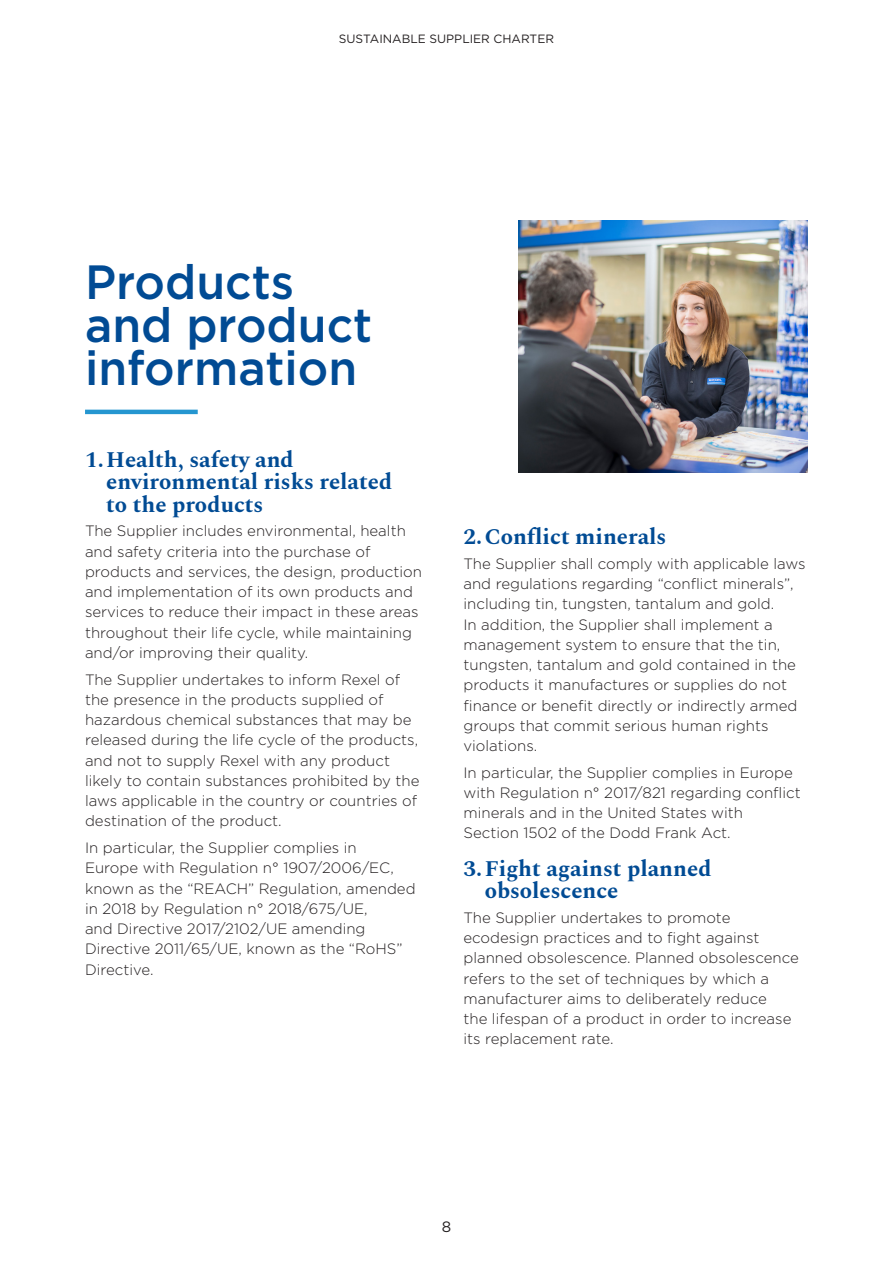
<style>
.page{position:relative;width:893px;height:1263px;background:#fff}
.page>*{position:absolute;margin:0;border:0;box-sizing:border-box;transform-origin:0 0}
.INTRO{font:500 48px/43.2px "Gotham";color:#014b94}
.SS_TITRE{font:700 22.5px/22.5px "Spectral";color:#014b94}
.TEXT{font:300 15px/20.2px "Gotham";color:#231f20}
.t1{font:15px "Gotham";color:#231f20}
.t2{font:12px "Gotham";color:#231f20}
</style>
<div class="page">
<hr style="left:85px;top:410px;width:113px;height:4px;background:#2596d0">
<img style="left:519px;top:220px;width:289px;height:252px">
<p class="t2" style="left:339px;top:31px;width:217px">SUSTAINABLE SUPPLIER CHARTER</p>
<p class="INTRO" style="left:85px;top:260px;width:289px">Products and product information</p>
<p class="SS_TITRE" style="left:106px;top:447px;width:287px;text-indent:-21px">1.Health, safety and environmental risks related to the products</p>
<p class="TEXT" style="left:85px;top:521px;width:338px">The Supplier includes environmental, health and safety criteria into the purchase of products and services, the design, production and implementation of its own products and services to reduce their impact in these areas throughout their life cycle, while maintaining and/or improving their quality.</p>
<p class="TEXT" style="left:85px;top:669px;width:336px">The Supplier undertakes to inform Rexel of the presence in the products supplied of hazardous chemical substances that may be released during the life cycle of the products, and not to supply Rexel with any product likely to contain substances prohibited by the laws applicable in the country or countries of destination of the product.</p>
<p class="TEXT" style="left:85px;top:837px;width:332px">In particular, the Supplier complies in<br>Europe with Regulation n° 1907/2006/EC, known as the “REACH” Regulation, amended in 2018 by Regulation n° 2018/675/UE,<br>and Directive 2017/2102/UE amending Directive 2011/65/UE, known as the “RoHS” Directive.</p>
<p class="SS_TITRE" style="left:463px;top:524px;width:204px">2.Conflict minerals</p>
<p class="TEXT" style="left:463px;top:553px;width:344px">The Supplier shall comply with applicable laws and regulations regarding “conflict minerals”, including tin, tungsten, tantalum and gold.<br>In addition, the Supplier shall implement a management system to ensure that the tin, tungsten, tantalum and gold contained in the products it manufactures or supplies do not finance or benefit directly or indirectly armed groups that commit serious human rights violations.</p>
<p class="TEXT" style="left:463px;top:762px;width:339px">In particular, the Supplier complies in Europe with Regulation n° 2017/821 regarding conflict minerals and in the United States with Section 1502 of the Dodd Frank Act.</p>
<p class="SS_TITRE" style="left:485px;top:855px;width:228px;text-indent:-21px">3.Fight against planned obsolescence</p>
<p class="TEXT" style="left:463px;top:907px;width:337px">The Supplier undertakes to promote ecodesign practices and to fight against planned obsolescence. Planned obsolescence refers to the set of techniques by which a manufacturer aims to deliberately reduce<br>the lifespan of a product in order to increase its replacement rate.</p>
<p class="t1" style="left:442px;top:1217px;width:11px">8</p>
</div>
